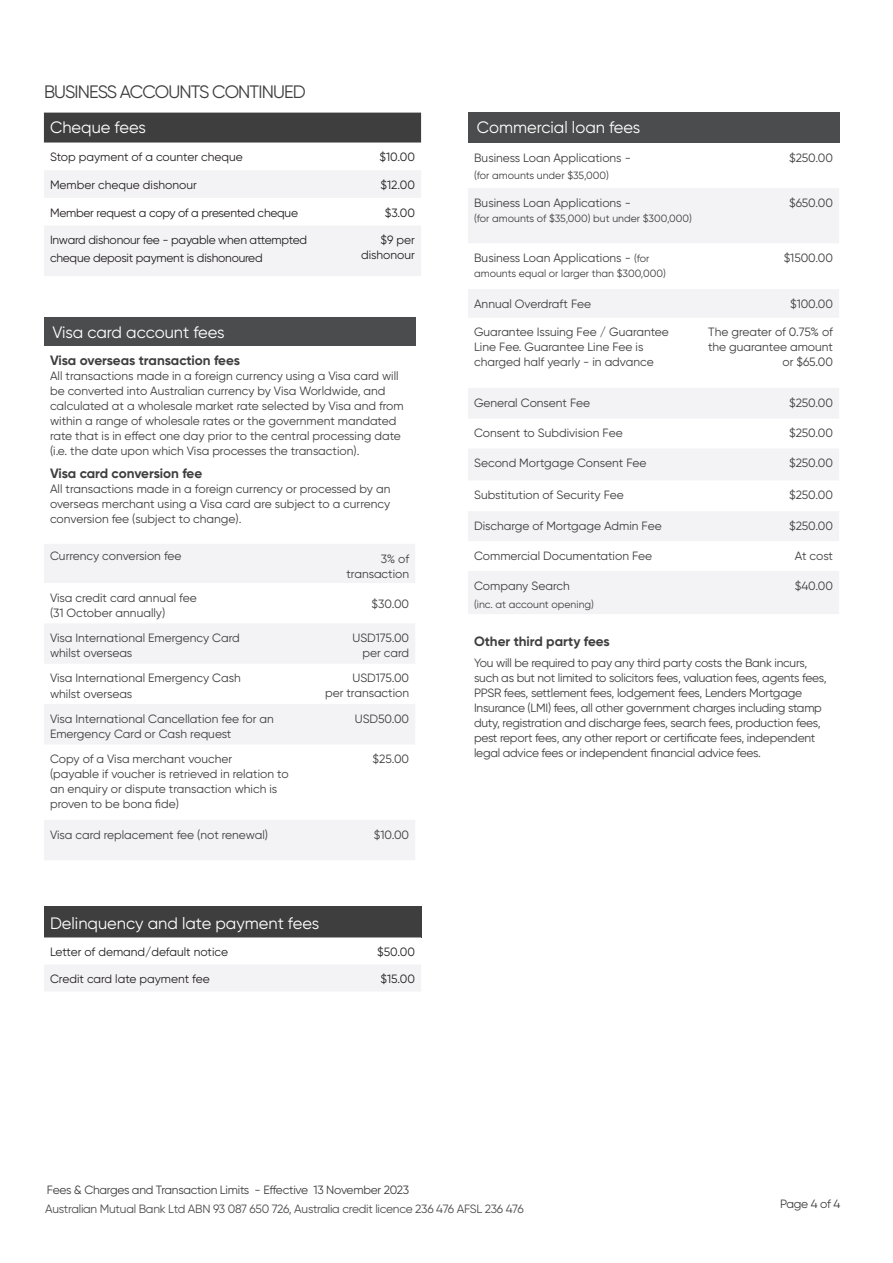
<style>
.page{position:relative;width:893px;height:1263px;background:#fff}
.page>*{position:absolute;margin:0;border:0;box-sizing:border-box;transform-origin:0 0}
.t1{font:18px "Gilroy";letter-spacing:-.05em;color:#3e3e3f}
.t2{font:16.5px "Gilroy";color:#fff}
.t3{font:700 13.5px "Gilroy";letter-spacing:-.005em;color:#3e3e3f}
.t4{font:12px/15px "Gilroy";color:#3e3e3f}
.t5{font:12px/15px "Gilroy";letter-spacing:-.02em;color:#3e3e3f}
.t6{font:12px/18px "Gilroy";letter-spacing:-.02em;color:#231f20}
.t7{font:12px/15px "Gilroy";color:#231f20;text-align:right}
.t8{font:12px "Gilroy";letter-spacing:-.02em;color:#4b4c4d}
.t9{font:10.5px "Gilroy";color:#3e3e3f}
.s1{font-size:10.5px}
</style>
<div class="page">
<svg style="left:468px;top:188px;width:371px;height:353px;fill:#f3f3f5"></svg>
<svg style="left:468px;top:289px;width:371px;height:191px"></svg>
<div style="left:468px;top:571px;width:371px;height:43px;background:#f3f3f5"></div>
<div style="left:468px;top:112px;width:371px;height:31px;background:#4b4c4d"></div>
<svg style="left:44px;top:544px;width:371px;height:316px;fill:#f4f4f6"></svg>
<div style="left:44px;top:317px;width:371px;height:28px;background:#4b4c4d"></div>
<div style="left:44px;top:906px;width:377px;height:31px;background:#3e3e3f"></div>
<svg style="left:44px;top:937px;width:377px;height:54px"></svg>
<svg style="left:44px;top:113px;width:377px;height:163px"></svg>
<p class="t1" style="left:44px;top:81px;width:263px">BUSINESS ACCOUNTS CONTINUED</p>
<p class="t2" style="left:50px;top:118px;width:97px">Cheque fees</p>
<p class="t7" style="left:50px;top:150px;width:194px">Stop payment of a counter cheque</p>
<p class="t6" style="left:380px;top:148px;width:37px">$10.00</p>
<p class="t7" style="left:50px;top:177px;width:148px">Member cheque dishonour</p>
<p class="t6" style="left:380px;top:176px;width:36px">$12.00</p>
<p class="t6" style="left:50px;top:203px;width:250px">Member request a copy of a presented cheque</p>
<p class="t6" style="left:385px;top:203px;width:32px">$3.00</p>
<p class="t6" style="left:50px;top:231px;width:259px">Inward dishonour fee - payable when attempted cheque deposit payment is dishonoured</p>
<p class="t7" style="left:361px;top:232px;width:55px">$9 per dishonour</p>
<p class="t2" style="left:52px;top:322px;width:174px">Visa card account fees</p>
<p class="t3" style="left:50px;top:352px;width:191px">Visa overseas transaction fees</p>
<p class="t4" style="left:50px;top:368px;width:355px">All transactions made in a foreign currency using a Visa card will be converted into Australian currency by Visa Worldwide, and calculated at a wholesale market rate selected by Visa and from within a range of wholesale rates or the government mandated rate that is in effect one day prior to the central processing date (i.e. the date upon which Visa processes the transaction).</p>
<p class="t3" style="left:50px;top:465px;width:154px">Visa card conversion fee</p>
<p class="t4" style="left:50px;top:481px;width:342px;text-align:justify">All transactions made in a foreign currency or processed by an overseas merchant using a Visa card are subject to a currency conversion fee (subject to change).</p>
<p class="t4" style="left:50px;top:548px;width:133px">Currency conversion fee</p>
<p class="t4" style="left:346px;top:551px;width:64px;text-align:right">3% of transaction</p>
<p class="t4" style="left:50px;top:590px;width:148px">Visa credit card annual fee (31 October annually)</p>
<p class="t4" style="left:371px;top:596px;width:39px">$30.00</p>
<p class="t4" style="left:50px;top:630px;width:191px">Visa International Emergency Card</p>
<p class="t4" style="left:50px;top:645px;width:84px">whilst overseas</p>
<p class="t4" style="left:353px;top:630px;width:58px;text-align:right">USD175.00 per card</p>
<p class="t4" style="left:50px;top:671px;width:192px">Visa International Emergency Cash</p>
<p class="t4" style="left:50px;top:686px;width:84px">whilst overseas</p>
<p class="t4" style="left:325px;top:671px;width:86px;text-align:right">USD175.00<br>per transaction</p>
<p class="t4" style="left:50px;top:711px;width:225px">Visa International Cancellation fee for an<br>Emergency Card or Cash request</p>
<p class="t4" style="left:355px;top:711px;width:56px">USD50.00</p>
<p class="t4" style="left:50px;top:751px;width:240px">Copy of a Visa merchant voucher<br>(payable if voucher is retrieved in relation to an enquiry or dispute transaction which is proven to be bona fide)</p>
<p class="t4" style="left:373px;top:751px;width:38px">$25.00</p>
<p class="t4" style="left:50px;top:827px;width:219px">Visa card replacement fee (not renewal)</p>
<p class="t4" style="left:374px;top:827px;width:37px">$10.00</p>
<p class="t2" style="left:50px;top:913px;width:271px">Delinquency and late payment fees</p>
<p class="t7" style="left:50px;top:944px;width:180px">Letter of demand/default notice</p>
<p class="t6" style="left:377px;top:943px;width:39px">$50.00</p>
<p class="t7" style="left:50px;top:971px;width:161px">Credit card late payment fee</p>
<p class="t6" style="left:381px;top:970px;width:36px">$15.00</p>
<p class="t2" style="left:477px;top:117px;width:165px">Commercial loan fees</p>
<p class="t4" style="left:474px;top:150px;width:158px">Business Loan Applications -</p>
<p class="t9" style="left:474px;top:168px;width:136px">(for amounts under $35,000)</p>
<p class="t4" style="left:789px;top:150px;width:45px">$250.00</p>
<p class="t4" style="left:474px;top:195px;width:158px">Business Loan Applications -</p>
<p class="t9" style="left:474px;top:212px;width:219px">(for amounts of $35,000) but under $300,000)</p>
<p class="t4" style="left:789px;top:195px;width:45px">$650.00</p>
<p class="t4" style="left:474px;top:250px;width:177px">Business Loan Applications - <span class="s1">(for</span></p>
<p class="t9" style="left:474px;top:267px;width:193px">amounts equal or larger than $300,000)</p>
<p class="t4" style="left:784px;top:250px;width:51px">$1500.00</p>
<p class="t4" style="left:474px;top:296px;width:119px">Annual Overdraft Fee</p>
<p class="t4" style="left:790px;top:296px;width:44px">$100.00</p>
<p class="t4" style="left:474px;top:325px;width:196px">Guarantee Issuing Fee / Guarantee<br>Line Fee. Guarantee Line Fee is charged half yearly - in advance</p>
<p class="t4" style="left:708px;top:325px;width:127px;text-align:right">The greater of 0.75% of the guarantee amount or $65.00</p>
<p class="t4" style="left:474px;top:395px;width:118px">General Consent Fee</p>
<p class="t4" style="left:789px;top:395px;width:45px">$250.00</p>
<p class="t4" style="left:474px;top:426px;width:150px">Consent to Subdivision Fee</p>
<p class="t4" style="left:789px;top:426px;width:45px">$250.00</p>
<p class="t4" style="left:474px;top:455px;width:174px">Second Mortgage Consent Fee</p>
<p class="t4" style="left:789px;top:455px;width:45px">$250.00</p>
<p class="t4" style="left:474px;top:487px;width:151px">Substitution of Security Fee</p>
<p class="t4" style="left:789px;top:487px;width:45px">$250.00</p>
<p class="t4" style="left:474px;top:518px;width:189px">Discharge of Mortgage Admin Fee</p>
<p class="t4" style="left:789px;top:518px;width:45px">$250.00</p>
<p class="t4" style="left:474px;top:548px;width:180px">Commercial Documentation Fee</p>
<p class="t4" style="left:795px;top:548px;width:40px">At cost</p>
<p class="t4" style="left:474px;top:578px;width:97px">Company Search</p>
<p class="t9" style="left:474px;top:597px;width:121px">(inc. at account opening)</p>
<p class="t4" style="left:795px;top:578px;width:40px">$40.00</p>
<p class="t3" style="left:474px;top:632px;width:137px">Other third party fees</p>
<p class="t5" style="left:474px;top:655px;width:354px">You will be required to pay any third party costs the Bank incurs, such as but not limited to solicitors fees, valuation fees, agents fees, PPSR fees, settlement fees, lodgement fees, Lenders Mortgage Insurance (LMI) fees, all other government charges including stamp duty, registration and discharge fees, search fees, production fees, pest report fees, any other report or certificate fees, independent legal advice fees or independent financial advice fees.</p>
<p class="t5" style="left:47px;top:1182px;width:364px">Fees &amp; Charges and Transaction Limits - Effective 13 November 2023</p>
<p class="t8" style="left:45px;top:1201px;width:480px">Australian Mutual Bank Ltd ABN 93 087 650 726, Australia credit licence 236 476 AFSL 236 476</p>
<p class="t4" style="left:780px;top:1196px;width:62px">Page 4 of 4</p>
</div>
